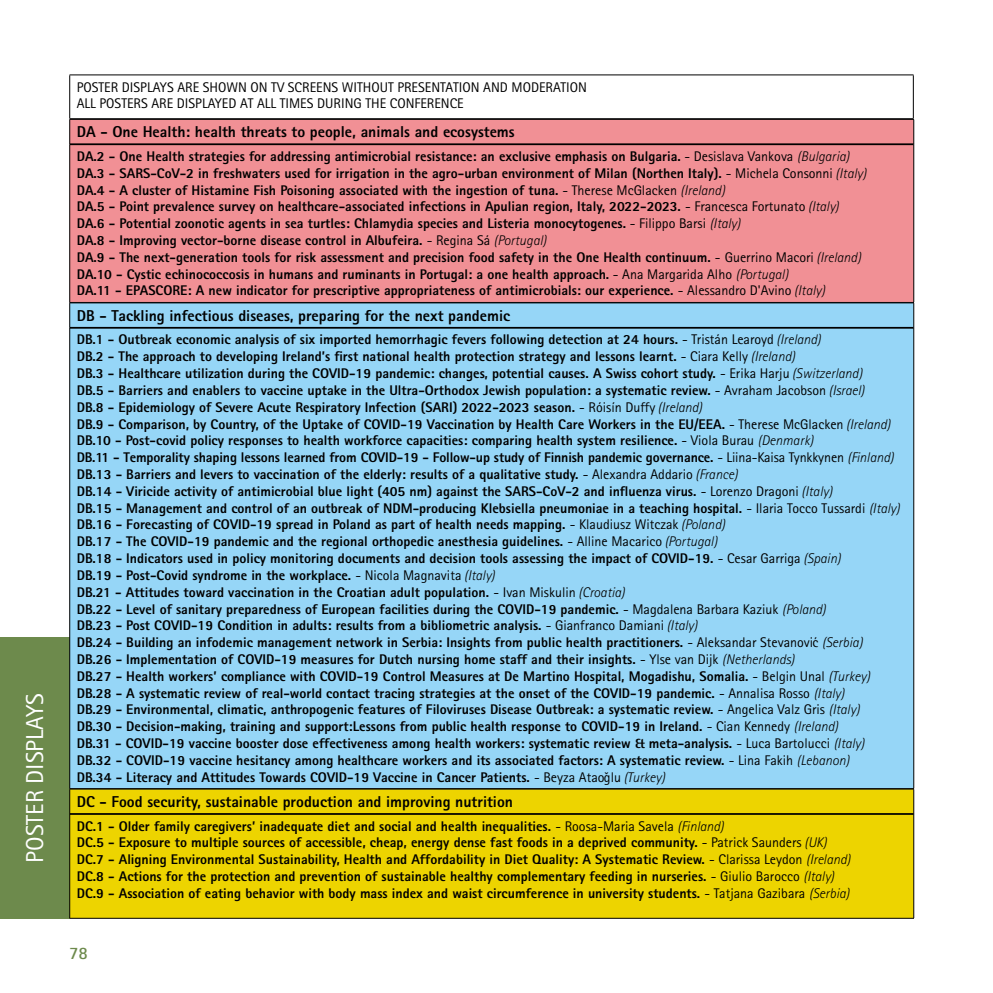
<style>
.page{position:relative;width:993px;height:993px;background:#fff}
.page>*{position:absolute;margin:0;border:0;box-sizing:border-box;transform-origin:0 0}
.t1{font:24.5px "Rotis Sans Serif Std";color:#fff}
.t2{font:700 17.5px "Rotis Sans Serif Std";color:#6d8a4c}
.t3{font:800 15.75px "Rotis Sans Serif Std";color:#000}
.t4{font:800 14px/16.8px "Rotis Sans Serif Std";color:#000}
.t5{font:14px/16.8px "Rotis Sans Serif Std";color:#000}
.s1{font-weight:400}
.s2{font-weight:300;font-style:italic}
</style>
<div class="page">
<div style="left:0;top:637px;width:69px;height:281px;background:#6d8a4c"></div>
<hr style="left:69px;top:75px;width:1px;height:43px;background:#000">
<hr style="left:912px;top:75px;width:1px;height:43px;background:#000">
<hr style="left:69px;top:74px;width:844px;height:1px;background:#000">
<hr style="left:69px;top:118px;width:844px;height:1px;background:#000">
<div style="left:70px;top:120px;width:843px;height:182px;background:#f19095"></div>
<hr style="left:69px;top:119px;width:844px;height:1px;background:#000">
<svg style="left:69px;top:119px;width:1px;height:25px"></svg>
<svg style="left:913px;top:119px;width:1px;height:25px"></svg>
<hr style="left:69px;top:144px;width:1px;height:158px;background:#000">
<hr style="left:913px;top:144px;width:1px;height:158px;background:#000">
<hr style="left:70px;top:143px;width:843px;height:2px;background:#000">
<div style="left:70px;top:303px;width:843px;height:485px;background:#96d6f7"></div>
<hr style="left:69px;top:302px;width:844px;height:1px;background:#000">
<svg style="left:69px;top:303px;width:1px;height:25px"></svg>
<svg style="left:913px;top:303px;width:1px;height:25px"></svg>
<hr style="left:69px;top:328px;width:1px;height:460px;background:#000">
<hr style="left:913px;top:328px;width:1px;height:460px;background:#000">
<hr style="left:70px;top:327px;width:843px;height:1px;background:#000">
<div style="left:70px;top:789px;width:843px;height:128px;background:#edd400"></div>
<hr style="left:69px;top:788px;width:844px;height:1px;background:#000">
<svg style="left:69px;top:789px;width:1px;height:24px"></svg>
<svg style="left:913px;top:789px;width:1px;height:24px"></svg>
<hr style="left:69px;top:813px;width:1px;height:104px;background:#000">
<hr style="left:913px;top:813px;width:1px;height:104px;background:#000">
<hr style="left:70px;top:812px;width:843px;height:2px;background:#000">
<hr style="left:69px;top:917px;width:844px;height:1px;background:#000">
<h1 class="t1" style="left:20px;top:862px;width:171px;rotate:-90deg">POSTER DISPLAYS</h1>
<p class="t5" style="left:77px;top:78px;width:511px">POSTER DISPLAYS ARE SHOWN ON TV SCREENS WITHOUT PRESENTATION AND MODERATION<br>ALL POSTERS ARE DISPLAYED AT ALL TIMES DURING THE CONFERENCE</p>
<p class="t3" style="left:77px;top:122px;width:439px">DA - One Health: health threats to people, animals and ecosystems</p>
<p class="t4" style="left:77px;top:147px;width:791px">DA.2 - One Health strategies for addressing antimicrobial resistance: an exclusive emphasis on Bulgaria. <span class="s1">- Desislava Vankova</span> <span class="s2">(Bulgaria)<br></span>DA.3 - SARS-CoV-2 in freshwaters used for irrigation in the agro-urban environment of Milan (Northen Italy). <span class="s1">- Michela Consonni</span> <span class="s2">(Italy)<br></span>DA.4 - A cluster of Histamine Fish Poisoning associated with the ingestion of tuna. <span class="s1">- Therese McGlacken</span> <span class="s2">(Ireland)<br></span>DA.5 - Point prevalence survey on healthcare-associated infections in Apulian region, Italy, 2022-2023. <span class="s1">- Francesca Fortunato</span> <span class="s2">(Italy)<br></span>DA.6 - Potential zoonotic agents in sea turtles: Chlamydia species and Listeria monocytogenes. <span class="s1">- Filippo Barsi</span> <span class="s2">(Italy)<br></span>DA.8 - Improving vector-borne disease control in Albufeira. <span class="s1">- Regina Sá</span> <span class="s2">(Portugal)<br></span>DA.9 - The next-generation tools for risk assessment and precision food safety in the One Health continuum. <span class="s1">- Guerrino Macori</span> <span class="s2">(Ireland)<br></span>DA.10 - Cystic echinococcosis in humans and ruminants in Portugal: a one health approach. <span class="s1">- Ana Margarida Alho</span> <span class="s2">(Portugal)<br></span>DA.11 - EPASCORE: A new indicator for prescriptive appropriateness of antimicrobials: our experience. <span class="s1">- Alessandro D'Avino</span> <span class="s2">(Italy)</span></p>
<p class="t3" style="left:77px;top:305px;width:434px">DB - Tackling infectious diseases, preparing for the next pandemic</p>
<p class="t4" style="left:77px;top:331px;width:824px">DB.1 - Outbreak economic analysis of six imported hemorrhagic fevers following detection at 24 hours. <span class="s1">- Tristán Learoyd</span> <span class="s2">(Ireland)<br></span>DB.2 - The approach to developing Ireland’s first national health protection strategy and lessons learnt. <span class="s1">- Ciara Kelly</span> <span class="s2">(Ireland)<br></span>DB.3 - Healthcare utilization during the COVID-19 pandemic: changes, potential causes. A Swiss cohort study. <span class="s1">- Erika Harju</span> <span class="s2">(Switzerland)<br></span>DB.5 - Barriers and enablers to vaccine uptake in the Ultra-Orthodox Jewish population: a systematic review. <span class="s1">- Avraham Jacobson</span> <span class="s2">(Israel)<br></span>DB.8 - Epidemiology of Severe Acute Respiratory Infection (SARI) 2022-2023 season. <span class="s1">- Róisín Duffy</span> <span class="s2">(Ireland)<br></span>DB.9 - Comparison, by Country, of the Uptake of COVID-19 Vaccination by Health Care Workers in the EU/EEA. <span class="s1">- Therese McGlacken</span> <span class="s2">(Ireland)<br></span>DB.10 - Post-covid policy responses to health workforce capacities: comparing health system resilience. <span class="s1">- Viola Burau</span> <span class="s2">(Denmark)<br></span>DB.11 - Temporality shaping lessons learned from COVID-19 - Follow-up study of Finnish pandemic governance. <span class="s1">- Liina-Kaisa Tynkkynen</span> <span class="s2">(Finland)<br></span>DB.13 - Barriers and levers to vaccination of the elderly: results of a qualitative study. <span class="s1">- Alexandra Addario</span> <span class="s2">(France)<br></span>DB.14 - Viricide activity of antimicrobial blue light (405 nm) against the SARS-CoV-2 and influenza virus. <span class="s1">- Lorenzo Dragoni</span> <span class="s2">(Italy)<br></span>DB.15 - Management and control of an outbreak of NDM-producing Klebsiella pneumoniae in a teaching hospital. <span class="s1">- Ilaria Tocco Tussardi</span> <span class="s2">(Italy)<br></span>DB.16 - Forecasting of COVID-19 spread in Poland as part of health needs mapping. <span class="s1">- Klaudiusz Witczak</span> <span class="s2">(Poland)<br></span>DB.17 - The COVID-19 pandemic and the regional orthopedic anesthesia guidelines. <span class="s1">- Alline Macarico</span> <span class="s2">(Portugal)<br></span>DB.18 - Indicators used in policy monitoring documents and decision tools assessing the impact of COVID-19. <span class="s1">- Cesar Garriga</span> <span class="s2">(Spain)<br></span>DB.19 - Post-Covid syndrome in the workplace. <span class="s1">- Nicola Magnavita</span> <span class="s2">(Italy)<br></span>DB.21 - Attitudes toward vaccination in the Croatian adult population. <span class="s1">- Ivan Miskulin</span> <span class="s2">(Croatia)<br></span>DB.22 - Level of sanitary preparedness of European facilities during the COVID-19 pandemic. <span class="s1">- Magdalena Barbara Kaziuk</span> <span class="s2">(Poland)<br></span>DB.23 - Post COVID-19 Condition in adults: results from a bibliometric analysis. <span class="s1">- Gianfranco Damiani</span> <span class="s2">(Italy)<br></span>DB.24 - Building an infodemic management network in Serbia: Insights from public health practitioners. <span class="s1">- Aleksandar Stevanovi´c</span> <span class="s2">(Serbia)<br></span>DB.26 - Implementation of COVID-19 measures for Dutch nursing home staff and their insights. <span class="s1">- Ylse van Dijk</span> <span class="s2">(Netherlands)<br></span>DB.27 - Health workers’ compliance with COVID-19 Control Measures at De Martino Hospital, Mogadishu, Somalia. <span class="s1">- Belgin Unal</span> <span class="s2">(Turkey)<br></span>DB.28 - A systematic review of real-world contact tracing strategies at the onset of the COVID-19 pandemic. <span class="s1">- Annalisa Rosso</span> <span class="s2">(Italy)<br></span>DB.29 - Environmental, climatic, anthropogenic features of Filoviruses Disease Outbreak: a systematic review. <span class="s1">- Angelica Valz Gris</span> <span class="s2">(Italy)<br></span>DB.30 - Decision-making, training and support:Lessons from public health response to COVID-19 in Ireland. <span class="s1">- Cian Kennedy</span> <span class="s2">(Ireland)<br></span>DB.31 - COVID-19 vaccine booster dose effectiveness among health workers: systematic review &amp; meta-analysis. <span class="s1">- Luca Bartolucci</span> <span class="s2">(Italy)<br></span>DB.32 - COVID-19 vaccine hesitancy among healthcare workers and its associated factors: A systematic review. <span class="s1">- Lina Fakih</span> <span class="s2">(Lebanon)<br></span>DB.34 - Literacy and Attitudes Towards COVID-19 Vaccine in Cancer Patients. <span class="s1">- Beyza Ataoˇglu</span> <span class="s2">(Turkey)</span></p>
<p class="t3" style="left:77px;top:791px;width:437px">DC - Food security, sustainable production and improving nutrition</p>
<p class="t4" style="left:77px;top:817px;width:775px">DC.1 - Older family caregivers’ inadequate diet and social and health inequalities. <span class="s1">- Roosa-Maria Savela</span> <span class="s2">(Finland)<br></span>DC.5 - Exposure to multiple sources of accessible, cheap, energy dense fast foods in a deprived community. <span class="s1">- Patrick Saunders</span> <span class="s2">(UK)<br></span>DC.7 - Aligning Environmental Sustainability, Health and Affordability in Diet Quality: A Systematic Review. <span class="s1">- Clarissa Leydon</span> <span class="s2">(Ireland)<br></span>DC.8 - Actions for the protection and prevention of sustainable healthy complementary feeding in nurseries. <span class="s1">- Giulio Barocco</span> <span class="s2">(Italy)<br></span>DC.9 - Association of eating behavior with body mass index and waist circumference in university students. <span class="s1">- Tatjana Gazibara</span> <span class="s2">(Serbia)</span></p>
<p class="t2" style="left:69px;top:941px;width:20px">78</p>
</div>
